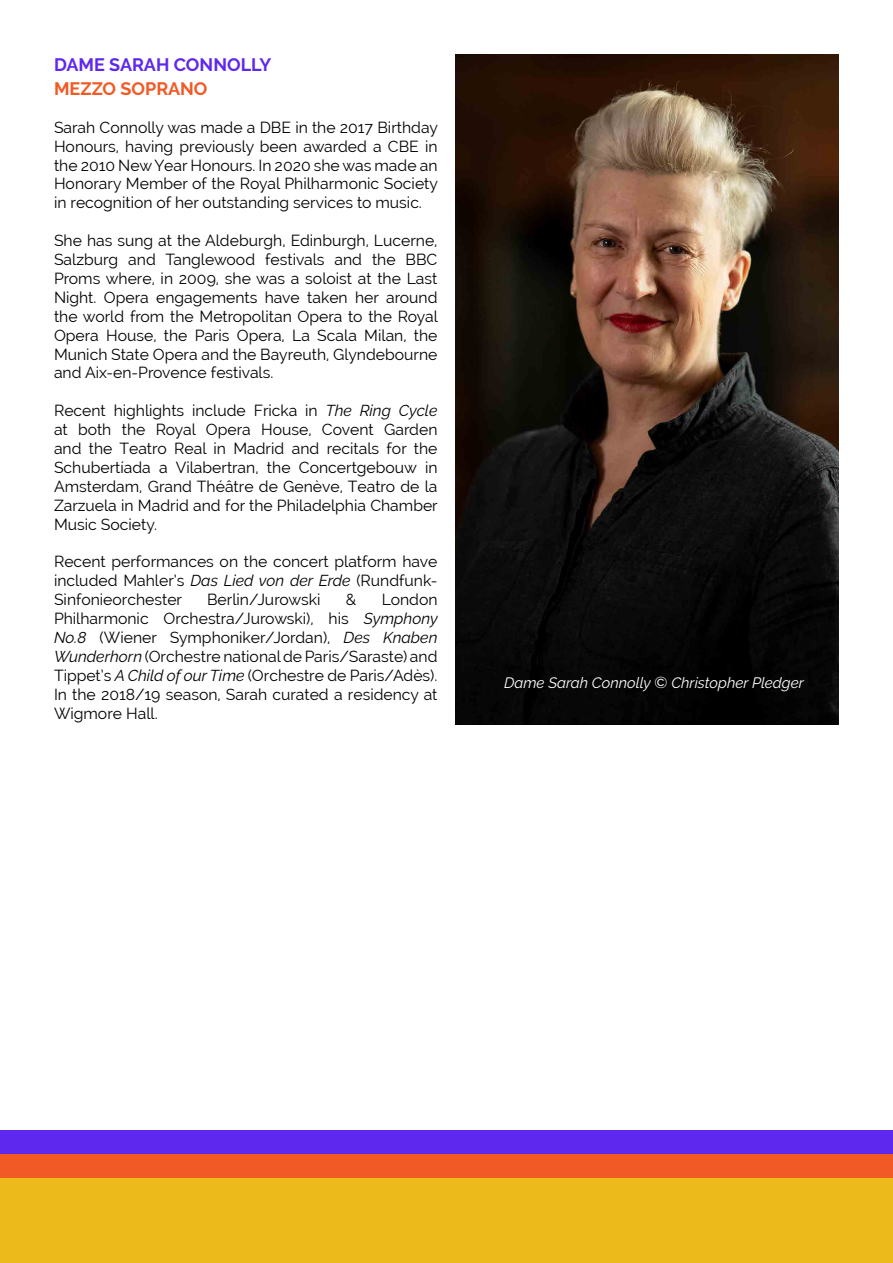
<style>
.page{position:relative;width:893px;height:1263px;background:#fff}
.page>*{position:absolute;margin:0;border:0;box-sizing:border-box;transform-origin:0 0}
.t1{font:700 18px "Raleway";color:#5e28ee}
.t2{font:700 18px "Raleway";color:#f15a25}
.t3{font:15.75px/18.9px "Raleway";color:#000;text-align:justify}
.t4{font:italic 15px "Raleway";color:#fff}
.s1{font-style:italic}
.s2{font-size:15.75px}
</style>
<div class="page">
<img style="left:455px;top:54px;width:384px;height:670px">
<div style="left:0;top:1131px;width:893px;height:108px;background:#5e28ee"></div>
<div style="left:0;top:1155px;width:893px;height:108px;background:#f15a25"></div>
<div style="left:0;top:1179px;width:893px;height:84px;background:#ecba1b"></div>
<p class="t1" style="left:54px;top:54px;width:219px">DAME SARAH CONNOLLY</p>
<p class="t2" style="left:54px;top:78px;width:155px">MEZZO SOPRANO</p>
<p class="t3" style="left:54px;top:118px;width:385px">Sarah Connolly was made a DBE in the 2017 Birthday Honours, having previously been awarded a CBE in the 2010 New Year Honours. In 2020 she was made an Honorary Member of the Royal Philharmonic Society in recognition of her outstanding services to music.</p>
<p class="t3" style="left:54px;top:231px;width:385px">She has sung at the Aldeburgh, Edinburgh, Lucerne, Salzburg and Tanglewood festivals and the BBC Proms where, in 2009, she was a soloist at the Last Night. Opera engagements have taken her around the world from the Metropolitan Opera to the Royal Opera House, the Paris Opera, La Scala Milan, the Munich State Opera and the Bayreuth, Glyndebourne and Aix-en-Provence festivals.</p>
<p class="t3" style="left:54px;top:401px;width:385px">Recent highlights include Fricka in <span class="s1">The Ring Cycle </span>at both the Royal Opera House, Covent Garden and the Teatro Real in Madrid and recitals for the Schubertíada a Vilabertran, the Concertgebouw in Amsterdam, Grand Théâtre de Genève, Teatro de la Zarzuela in Madrid and for the Philadelphia Chamber Music Society.</p>
<p class="t3" style="left:54px;top:552px;width:385px">Recent performances on the concert platform have included Mahler’s <span class="s1">Das Lied von der Erde</span> (Rundfunk-Sinfonieorchester</p>
<p class="t3" style="left:54px;top:590px;width:385px;text-indent:328px">London Philharmonic Orchestra/Jurowski), his <span class="s1">Symphony No.8</span> (Wiener Symphoniker/Jordan), <span class="s1">Des Knaben Wunderhorn</span> (Orchestre national de Paris/Saraste) and Tippet’s <span class="s1">A Child of our Time</span> (Orchestre de Paris/Adès).<br>In the 2018/19 season, Sarah curated a residency at Wigmore Hall.</p>
<p class="t3" style="left:207px;top:590px;width:115px">Berlin/Jurowski</p>
<p class="t3" style="left:346px;top:590px;width:12px">&amp;</p>
<p class="t4" style="left:504px;top:674px;width:301px">Dame Sarah Connolly <span class="s2">©</span> Christopher Pledger</p>
</div>
